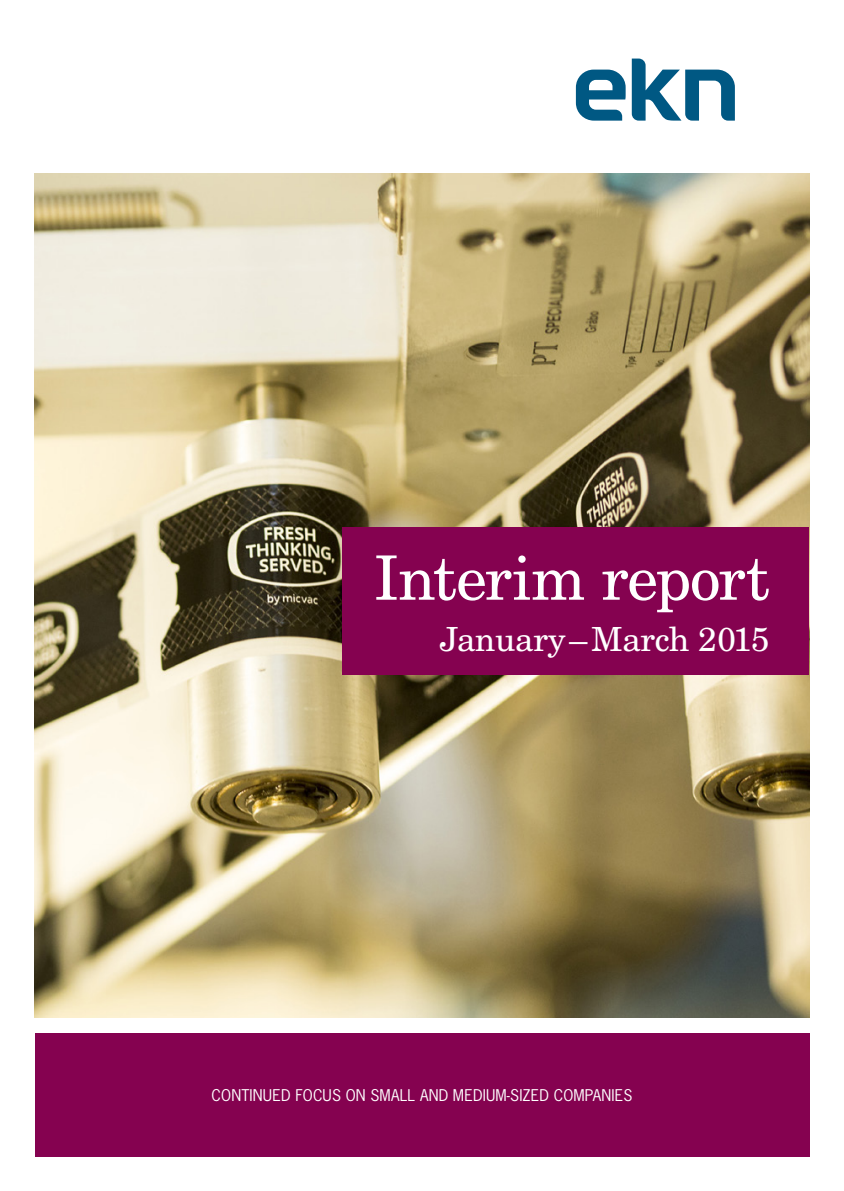
<style>
.page{position:relative;width:844px;height:1191px;background:#fff}
.page>*{position:absolute;margin:0;border:0;box-sizing:border-box;transform-origin:0 0}
.Heading_40p{font:61.25px "New Century Schlbk LT Std";letter-spacing:-.015em;color:#fff}
.Heading_40p-2{font:33.25px "New Century Schlbk LT Std";letter-spacing:-.01em;color:#fff}
.Text_page_1{font:15.22px "News Gothic Std";letter-spacing:.01em;color:#fff}
</style>
<div class="page">
<img style="left:35px;top:174px;width:774px;height:843px">
<div style="left:35px;top:1033px;width:774px;height:123px;background:#850250"></div>
<div style="left:342px;top:527px;width:467px;height:148px;background:#850250"></div>
<svg style="left:631px;top:59px;width:103px;height:62px"></svg>
<svg style="left:575px;top:70px;width:50px;height:51px"></svg>
<p class="Heading_40p" style="left:374px;top:540px;width:397px">Interim report</p>
<p class="Heading_40p-2" style="left:439px;top:619px;width:331px">January–March 2015</p>
<p class="Text_page_1" style="left:211px;top:1085px;width:422px">CONTINUED FOCUS ON SMALL AND MEDIUM-SIZED COMPANIES</p>
</div>
